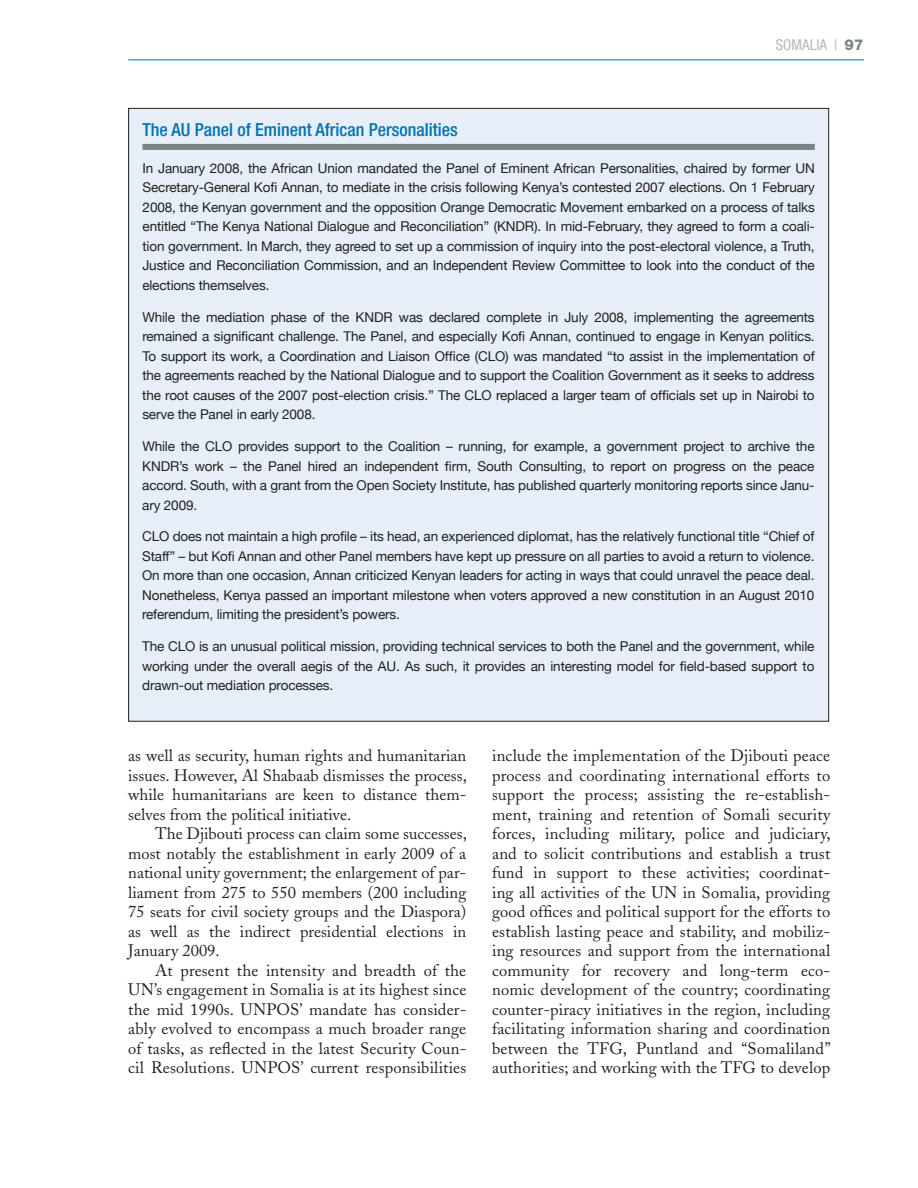
<style>
.page{position:relative;width:918px;height:1188px;background:#fff}
.page>*{position:absolute;margin:0;border:0;box-sizing:border-box;transform-origin:0 0}
.t1{font:500 condensed 18px "Helvetica Neue";color:#0072b4}
.t2{font:16.5px/19.5px "Adobe Caslon";letter-spacing:.005em;color:#231f20;text-align:justify}
.t3{font:condensed 15px "Helvetica Neue";color:#b5b8b9}
.t4{font:13.5px/19.5px "Helvetica Neue";letter-spacing:-.01em;color:#231f20;text-align:justify}
.s1{font-weight:800;font-stretch:normal;color:#778385}
</style>
<div class="page">
<hr style="left:128px;top:60px;width:736px;height:1px;background:#0072b4">
<div style="left:129px;top:108px;width:700px;height:613px;background:#e6eef7"></div>
<div style="left:142px;top:144px;width:673px;height:6px;background:#778385"></div>
<p class="t3" style="left:776px;top:36px;width:89px">SOMALIA | <span class="s1">97</span></p>
<h1 class="t1" style="left:142px;top:119px;width:317px">The AU Panel of Eminent African Personalities</h1>
<p class="t4" style="left:142px;top:158px;width:674px">In January 2008, the African Union mandated the Panel of Eminent African Personalities, chaired by former UN Secretary-General Kofi Annan, to mediate in the crisis following Kenya’s contested 2007 elections. On 1 February 2008, the Kenyan government and the opposition Orange Democratic Movement embarked on a process of talks entitled “The Kenya National Dialogue and Reconciliation” (KNDR). In mid-February, they agreed to form a coali&shy;tion government. In March, they agreed to set up a commission of inquiry into the post-electoral violence, a Truth, Justice and Reconciliation Commission, and an Independent Review Committee to look into the conduct of the elections themselves.</p>
<p class="t4" style="left:142px;top:307px;width:674px">While the mediation phase of the KNDR was declared complete in July 2008, implementing the agreements remained a significant challenge. The Panel, and especially Kofi Annan, continued to engage in Kenyan politics.<br>To support its work, a Coordination and Liaison Office (CLO) was mandated “to assist in the implementation of the agreements reached by the National Dialogue and to support the Coalition Government as it seeks to address the root causes of the 2007 post-election crisis.” The CLO replaced a larger team of officials set up in Nairobi to serve the Panel in early 2008.</p>
<p class="t4" style="left:142px;top:436px;width:674px">While the CLO provides support to the Coalition – running, for example, a government project to archive the KNDR’s work – the Panel hired an independent firm, South Consulting, to report on progress on the peace accord. South, with a grant from the Open Society Institute, has published quarterly monitoring reports since Janu&shy;ary 2009.</p>
<p class="t4" style="left:142px;top:527px;width:674px">CLO does not maintain a high profile – its head, an experienced diplomat, has the relatively functional title “Chief of Staff” – but Kofi Annan and other Panel members have kept up pressure on all parties to avoid a return to violence.<br>On more than one occasion, Annan criticized Kenyan leaders for acting in ways that could unravel the peace deal.<br>Nonetheless, Kenya passed an important milestone when voters approved a new constitution in an August 2010 referendum, limiting the president’s powers.</p>
<p class="t4" style="left:142px;top:637px;width:674px">The CLO is an unusual political mission, providing technical services to both the Panel and the government, while working under the overall aegis of the AU. As such, it provides an interesting model for field-based support to drawn-out mediation processes.</p>
<p class="t2" style="left:128px;top:746px;width:340px">as well as security, human rights and humanitarian issues. However, Al Shabaab dismisses the process, while humanitarians are keen to distance them&shy;selves from the political initiative.</p>
<p class="t2" style="left:128px;top:824px;width:340px;text-indent:27px">The Djibouti process can claim some successes, most notably the establishment in early 2009 of a national unity government; the enlargement of par&shy;liament from 275 to 550 members (200 including 75 seats for civil society groups and the Diaspora) as well as the indirect presidential elections in January 2009.</p>
<p class="t2" style="left:128px;top:961px;width:340px;text-indent:27px">At present the intensity and breadth of the UN’s engagement in Somalia is at its highest since the mid 1990s. UNPOS’ mandate has consider&shy;ably evolved to encompass a much broader range of tasks, as reflected in the latest Security Coun&shy;cil Resolutions. UNPOS’ current responsibilities</p>
<p class="t2" style="left:492px;top:746px;width:340px">include the implementation of the Djibouti peace process and coordinating international efforts to support the process; assisting the re-establish&shy;ment, training and retention of Somali security forces, including military, police and judiciary, and to solicit contributions and establish a trust fund in support to these activities; coordinat&shy;ing all activities of the UN in Somalia, providing good offices and political support for the efforts to establish lasting peace and stability, and mobiliz&shy;ing resources and support from the international community for recovery and long-term eco&shy;nomic development of the country; coordinating counter-piracy initiatives in the region, including facilitating information sharing and coordination between the TFG, Puntland and “Somaliland” authorities; and working with the TFG to develop</p>
</div>
